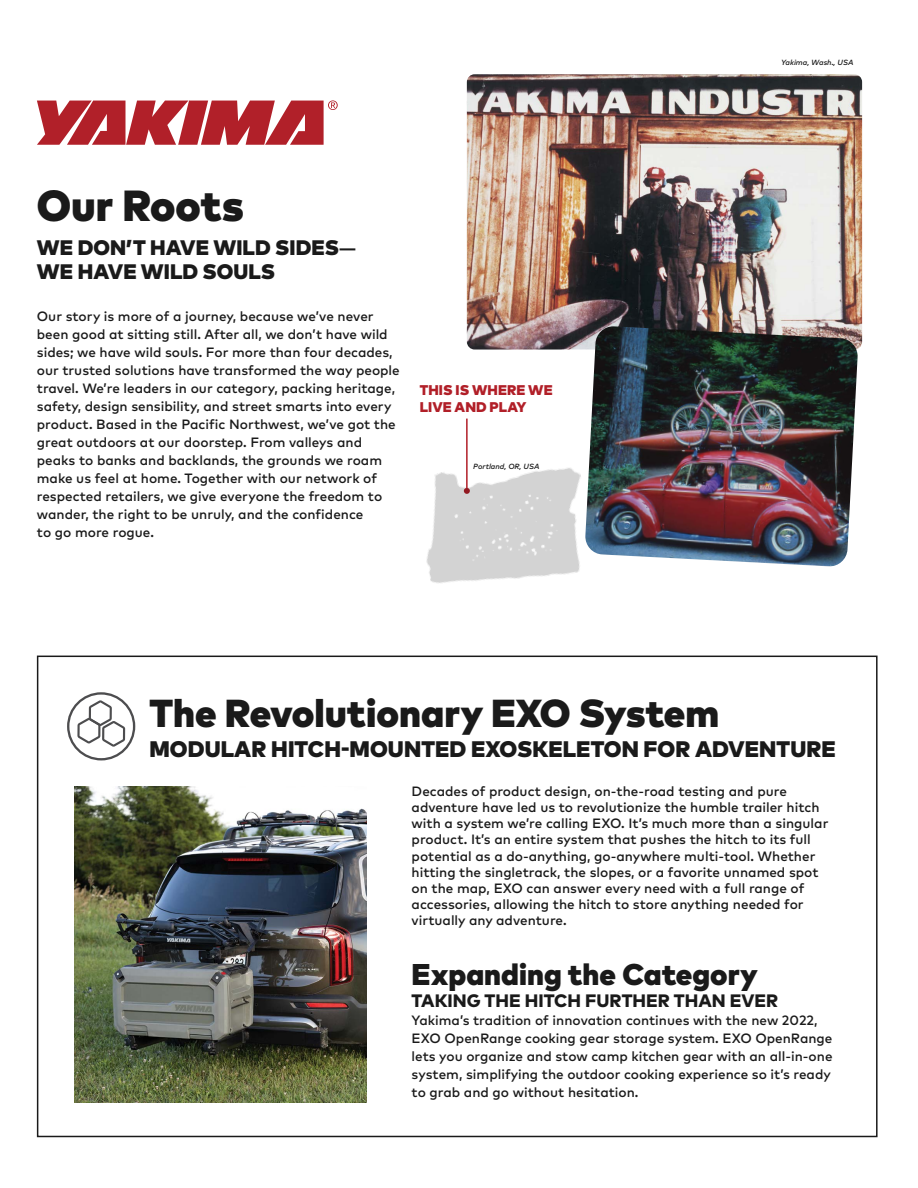
<style>
.page{position:relative;width:918px;height:1188px;background:#fff}
.page>*{position:absolute;margin:0;border:0;box-sizing:border-box;transform-origin:0 0}
.t1{font:900 43.5px "Mark OT";color:#1a1a1a}
.t2{font:900 39px "Mark OT";color:#1a1a1a}
.t3{font:900 30px "Mark OT";color:#1a1a1a}
.t4{font:900 22.5px "Mark OT";letter-spacing:.005em;color:#1a1a1a}
.t5{font:900 21px/24px "Mark OT";letter-spacing:.005em;color:#1a1a1a}
.t6{font:800 18px "Mark OT";color:#1a1a1a}
.t7{font:900 14.1px/17px "Mark OT";letter-spacing:.005em;color:#b11f28}
.t8{font:500 13.5px/18px "Mark OT";color:#1a1a1a}
.t9{font:italic 500 7.5px "Mark OT";color:#1a1a1a}
.s1{font-weight:500}
</style>
<div class="page">
<img style="left:75px;top:786px;width:292px;height:317px">
<svg style="left:67px;top:692px;width:68px;height:69px"></svg>
<img style="left:467px;top:74px;width:395px;height:276px">
<img style="left:585px;top:326px;width:273px;height:241px">
<hr style="left:466px;top:419px;width:2px;height:72px;background:#b11f28">
<img style="left:426px;top:438px;width:179px;height:145px">
<svg style="left:37px;top:100px;width:301px;height:45px"></svg>
<h1 class="t1" style="left:37px;top:177px;width:209px">Our Roots</h1>
<h3 class="t5" style="left:37px;top:235px;width:321px">WE DON’T HAVE WILD SIDES<span class="s1">—<br></span>WE HAVE WILD SOULS</h3>
<p class="t8" style="left:37px;top:307px;width:364px">Our story is more of a journey, because we’ve never been good at sitting still. After all, we don’t have wild sides; we have wild souls. For more than four decades, our trusted solutions have transformed the way people travel. We’re leaders in our category, packing heritage, safety, design sensibility, and street smarts into every product. Based in the Pacific Northwest, we’ve got the great outdoors at our doorstep. From valleys and peaks to banks and backlands, the grounds we roam make us feel at home. Together with our network of respected retailers, we give everyone the freedom to wander, the right to be unruly, and the confidence<br>to go more rogue.</p>
<p class="t7" style="left:420px;top:381px;width:134px">THIS IS WHERE WE<br>LIVE AND PLAY</p>
<p class="t9" style="left:473px;top:461px;width:68px">Portland, OR, USA</p>
<p class="t9" style="left:781px;top:58px;width:74px">Yakima, Wash., USA</p>
<h2 class="t2" style="left:149px;top:687px;width:571px">The Revolutionary EXO System</h2>
<h3 class="t4" style="left:149px;top:734px;width:688px">MODULAR HITCH-MOUNTED EXOSKELETON FOR ADVENTURE</h3>
<p class="t8" style="left:412px;top:783px;width:418px;line-height:16.2px">Decades of product design, on-the-road testing and pure adventure have led us to revolutionize the humble trailer hitch with a system we’re calling EXO. It’s much more than a singular product. It’s an entire system that pushes the hitch to its full potential as a do-anything, go-anywhere multi-tool. Whether hitting the singletrack, the slopes, or a favorite unnamed spot on the map, EXO can answer every need with a full range of accessories, allowing the hitch to store anything needed for virtually any adventure.</p>
<h3 class="t3" style="left:412px;top:955px;width:348px">Expanding the Category</h3>
<h3 class="t6" style="left:412px;top:988px;width:368px">TAKING THE HITCH FURTHER THAN EVER</h3>
<p class="t8" style="left:412px;top:1010px;width:422px">Yakima’s tradition of innovation continues with the new 2022, EXO OpenRange cooking gear storage system. EXO OpenRange lets you organize and stow camp kitchen gear with an all-in-one system, simplifying the outdoor cooking experience so it’s ready to grab and go without hesitation.</p>
</div>
